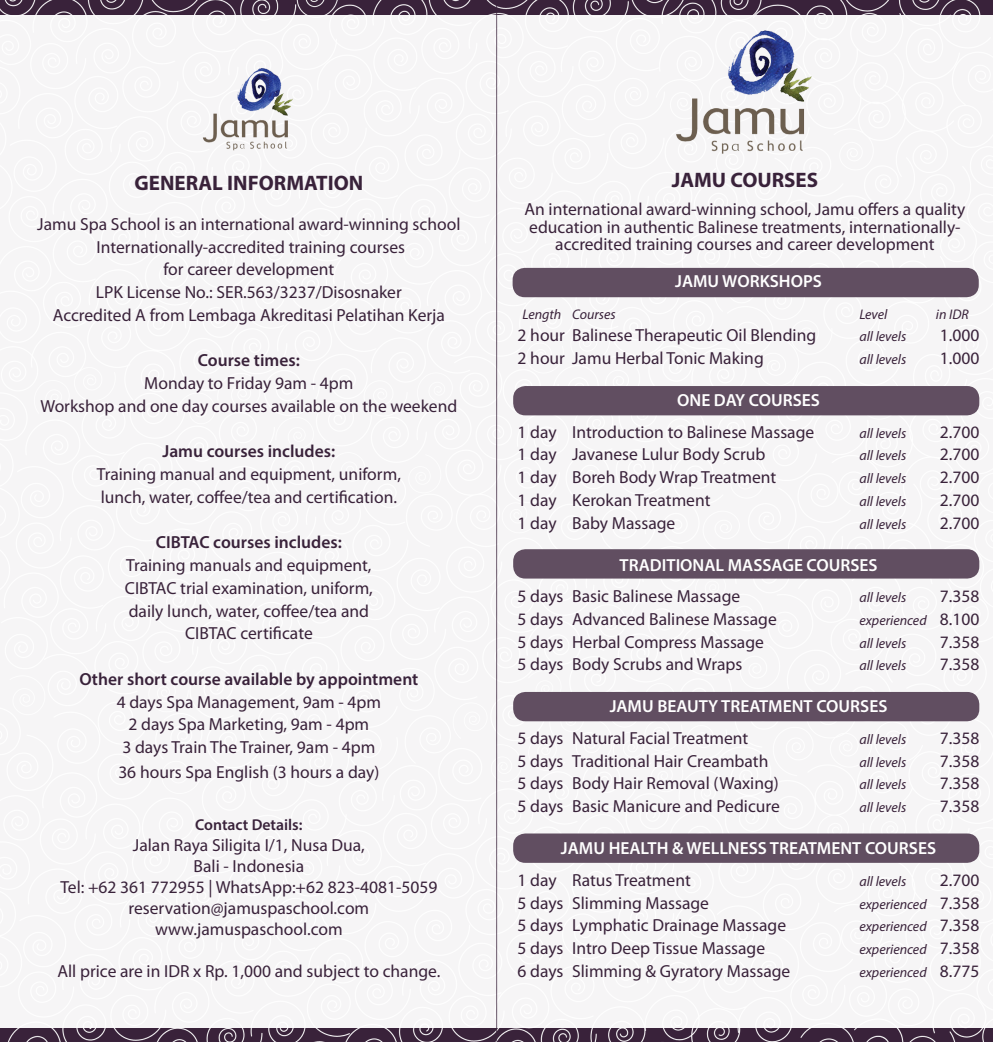
<style>
.page{position:relative;width:993px;height:1042px;background:#fff}
.page>*{position:absolute;margin:0;border:0;box-sizing:border-box;transform-origin:0 0}
.t1{font:700 21px "Myriad Pro";color:#39223a}
.t2{font:17.5px/17.5px "Myriad Pro";color:#39223a;text-align:center}
.t3{font:600 17.5px "Myriad Pro";color:#fff}
.t4{font:600 17.5px "Myriad Pro";color:#39223a}
.t5{font:600 15.75px "Myriad Pro";color:#39223a}
.t6{font:italic 14px "Myriad Pro";color:#39223a}
.s1{font-style:normal;font-size:17.5px}
</style>
<div class="page">
<img style="left:0;top:1px;width:992px;height:1041px">
<div style="left:0;top:15px;width:992px;height:1012px;background:#f6f5f6"></div>
<svg style="left:496px;top:0;width:1px;height:1042px"></svg>
<div style="left:512px;top:268px;width:466px;height:29px;background:#614e61;border-radius:12px"></div>
<div style="left:513px;top:386px;width:465px;height:29px;background:#614e61;border-radius:12px"></div>
<div style="left:513px;top:549px;width:465px;height:29px;background:#614e61;border-radius:12px"></div>
<div style="left:513px;top:692px;width:465px;height:29px;background:#614e61;border-radius:12px"></div>
<div style="left:513px;top:833px;width:465px;height:30px;background:#614e61;border-radius:12px"></div>
<img style="left:676px;top:30px;width:136px;height:124px">
<img style="left:203px;top:68px;width:90px;height:83px">
<p class="t1" style="left:134px;top:171px;width:230px">GENERAL INFORMATION</p>
<p class="t2" style="left:37px;top:216px;width:424px">Jamu Spa School is an international award-winning school</p>
<p class="t2" style="left:96px;top:238px;width:310px">Internationally-accredited training courses</p>
<p class="t2" style="left:163px;top:261px;width:172px">for career development</p>
<p class="t2" style="left:96px;top:284px;width:307px">LPK License No.: SER.563/3237/Disosnaker</p>
<p class="t2" style="left:53px;top:307px;width:393px">Accredited A from Lembaga Akreditasi Pelatihan Kerja</p>
<p class="t4" style="left:198px;top:349px;width:103px">Course times:</p>
<p class="t2" style="left:144px;top:375px;width:211px">Monday to Friday 9am - 4pm</p>
<p class="t2" style="left:40px;top:398px;width:418px">Workshop and one day courses available on the weekend</p>
<p class="t4" style="left:162px;top:440px;width:174px">Jamu courses includes:</p>
<p class="t2" style="left:97px;top:466px;width:305px">Training manual and equipment, uniform,</p>
<p class="t2" style="left:101px;top:489px;width:298px">lunch, water, coffee/tea and certification.</p>
<p class="t4" style="left:156px;top:531px;width:187px">CIBTAC courses includes:</p>
<p class="t2" style="left:126px;top:557px;width:247px">Training manuals and equipment,</p>
<p class="t2" style="left:125px;top:580px;width:249px">CIBTAC trial examination, uniform,</p>
<p class="t2" style="left:129px;top:602px;width:242px">daily lunch, water, coffee/tea and</p>
<p class="t2" style="left:185px;top:625px;width:129px">CIBTAC certificate</p>
<p class="t4" style="left:79px;top:668px;width:340px">Other short course available by appointment</p>
<p class="t2" style="left:117px;top:693px;width:266px">4 days Spa Management, 9am - 4pm</p>
<p class="t2" style="left:128px;top:716px;width:242px">2 days Spa Marketing, 9am - 4pm</p>
<p class="t2" style="left:122px;top:739px;width:254px">3 days Train The Trainer, 9am - 4pm</p>
<p class="t2" style="left:118px;top:763px;width:262px">36 hours Spa English (3 hours a day)</p>
<p class="t5" style="left:195px;top:815px;width:109px">Contact Details:</p>
<p class="t2" style="left:133px;top:837px;width:233px">Jalan Raya Siligita I/1, Nusa Dua,</p>
<p class="t2" style="left:193px;top:858px;width:112px">Bali - Indonesia</p>
<p class="t2" style="left:60px;top:879px;width:378px">Tel: +62 361 772955 | WhatsApp:+62 823-4081-5059</p>
<p class="t2" style="left:128px;top:900px;width:242px">reservation@jamuspaschool.com</p>
<p class="t2" style="left:155px;top:921px;width:189px">www.jamuspaschool.com</p>
<p class="t2" style="left:57px;top:963px;width:384px">All price are in IDR x Rp. 1,000 and subject to change.</p>
<p class="t1" style="left:671px;top:168px;width:148px">JAMU COURSES</p>
<p class="t2" style="left:524px;top:201px;width:442px">An international award-winning school, Jamu offers a quality education in authentic Balinese treatments, internationally&shy;accredited training courses and career development</p>
<p class="t3" style="left:675px;top:270px;width:148px">JAMU WORKSHOPS</p>
<p class="t6" style="left:522px;top:305px;width:95px">Length Courses</p>
<p class="t6" style="left:859px;top:305px;width:29px">Level</p>
<p class="t6" style="left:935px;top:305px;width:34px">in IDR</p>
<p class="t2" style="left:517px;top:327px;width:300px">2 hour Balinese Therapeutic Oil Blending</p>
<p class="t6" style="left:859px;top:328px;width:48px">all levels</p>
<p class="t2" style="left:939px;top:327px;width:41px">1.000</p>
<p class="t2" style="left:517px;top:350px;width:248px">2 hour Jamu Herbal Tonic Making</p>
<p class="t6" style="left:859px;top:351px;width:48px">all levels</p>
<p class="t2" style="left:939px;top:350px;width:41px">1.000</p>
<p class="t3" style="left:677px;top:389px;width:144px">ONE DAY COURSES</p>
<p class="t2" style="left:517px;top:423px;width:298px">1 day Introduction to Balinese Massage</p>
<p class="t6" style="left:859px;top:424px;width:48px">all levels</p>
<p class="t2" style="left:939px;top:423px;width:41px">2.700</p>
<p class="t2" style="left:517px;top:446px;width:249px">1 day Javanese Lulur Body Scrub</p>
<p class="t6" style="left:859px;top:447px;width:48px">all levels</p>
<p class="t2" style="left:939px;top:446px;width:41px">2.700</p>
<p class="t2" style="left:517px;top:469px;width:260px">1 day Boreh Body Wrap Treatment</p>
<p class="t6" style="left:859px;top:470px;width:48px">all levels</p>
<p class="t2" style="left:939px;top:469px;width:41px">2.700</p>
<p class="t2" style="left:517px;top:492px;width:194px">1 day Kerokan Treatment</p>
<p class="t6" style="left:859px;top:492px;width:48px">all levels</p>
<p class="t2" style="left:939px;top:492px;width:41px">2.700</p>
<p class="t2" style="left:517px;top:514px;width:159px">1 day Baby Massage</p>
<p class="t6" style="left:859px;top:515px;width:48px">all levels</p>
<p class="t2" style="left:939px;top:514px;width:41px">2.700</p>
<p class="t3" style="left:619px;top:554px;width:259px">TRADITIONAL MASSAGE COURSES</p>
<p class="t2" style="left:517px;top:588px;width:224px">5 days Basic Balinese Massage</p>
<p class="t6" style="left:859px;top:589px;width:48px">all levels</p>
<p class="t2" style="left:939px;top:588px;width:41px">7.358</p>
<p class="t2" style="left:517px;top:611px;width:260px">5 days Advanced Balinese Massage</p>
<p class="t6" style="left:859px;top:611px;width:122px">experienced <span class="s1">8.100</span></p>
<p class="t2" style="left:517px;top:633px;width:248px">5 days Herbal Compress Massage</p>
<p class="t6" style="left:859px;top:634px;width:48px">all levels</p>
<p class="t2" style="left:939px;top:633px;width:41px">7.358</p>
<p class="t2" style="left:517px;top:656px;width:226px">5 days Body Scrubs and Wraps</p>
<p class="t6" style="left:859px;top:657px;width:48px">all levels</p>
<p class="t2" style="left:939px;top:656px;width:41px">7.358</p>
<p class="t3" style="left:609px;top:695px;width:279px">JAMU BEAUTY TREATMENT COURSES</p>
<p class="t2" style="left:517px;top:730px;width:232px">5 days Natural Facial Treatment</p>
<p class="t6" style="left:859px;top:730px;width:48px">all levels</p>
<p class="t2" style="left:939px;top:730px;width:41px">7.358</p>
<p class="t2" style="left:517px;top:752px;width:252px">5 days Traditional Hair Creambath</p>
<p class="t6" style="left:859px;top:753px;width:48px">all levels</p>
<p class="t2" style="left:939px;top:752px;width:41px">7.358</p>
<p class="t2" style="left:517px;top:775px;width:263px">5 days Body Hair Removal (Waxing)</p>
<p class="t6" style="left:859px;top:776px;width:48px">all levels</p>
<p class="t2" style="left:939px;top:775px;width:41px">7.358</p>
<p class="t2" style="left:517px;top:798px;width:264px">5 days Basic Manicure and Pedicure</p>
<p class="t6" style="left:859px;top:799px;width:48px">all levels</p>
<p class="t2" style="left:939px;top:798px;width:41px">7.358</p>
<p class="t3" style="left:560px;top:837px;width:376px">JAMU HEALTH &amp; WELLNESS TREATMENT COURSES</p>
<p class="t2" style="left:517px;top:871px;width:175px">1 day Ratus Treatment</p>
<p class="t6" style="left:859px;top:872px;width:48px">all levels</p>
<p class="t2" style="left:939px;top:871px;width:41px">2.700</p>
<p class="t2" style="left:517px;top:894px;width:193px">5 days Slimming Massage</p>
<p class="t6" style="left:859px;top:895px;width:122px">experienced <span class="s1">7.358</span></p>
<p class="t2" style="left:517px;top:917px;width:270px">5 days Lymphatic Drainage Massage</p>
<p class="t6" style="left:859px;top:918px;width:122px">experienced <span class="s1">7.358</span></p>
<p class="t2" style="left:517px;top:940px;width:249px">5 days Intro Deep Tissue Massage</p>
<p class="t6" style="left:859px;top:940px;width:122px">experienced <span class="s1">7.358</span></p>
<p class="t2" style="left:517px;top:962px;width:274px">6 days Slimming &amp; Gyratory Massage</p>
<p class="t6" style="left:859px;top:963px;width:122px">experienced <span class="s1">8.775</span></p>
</div>
